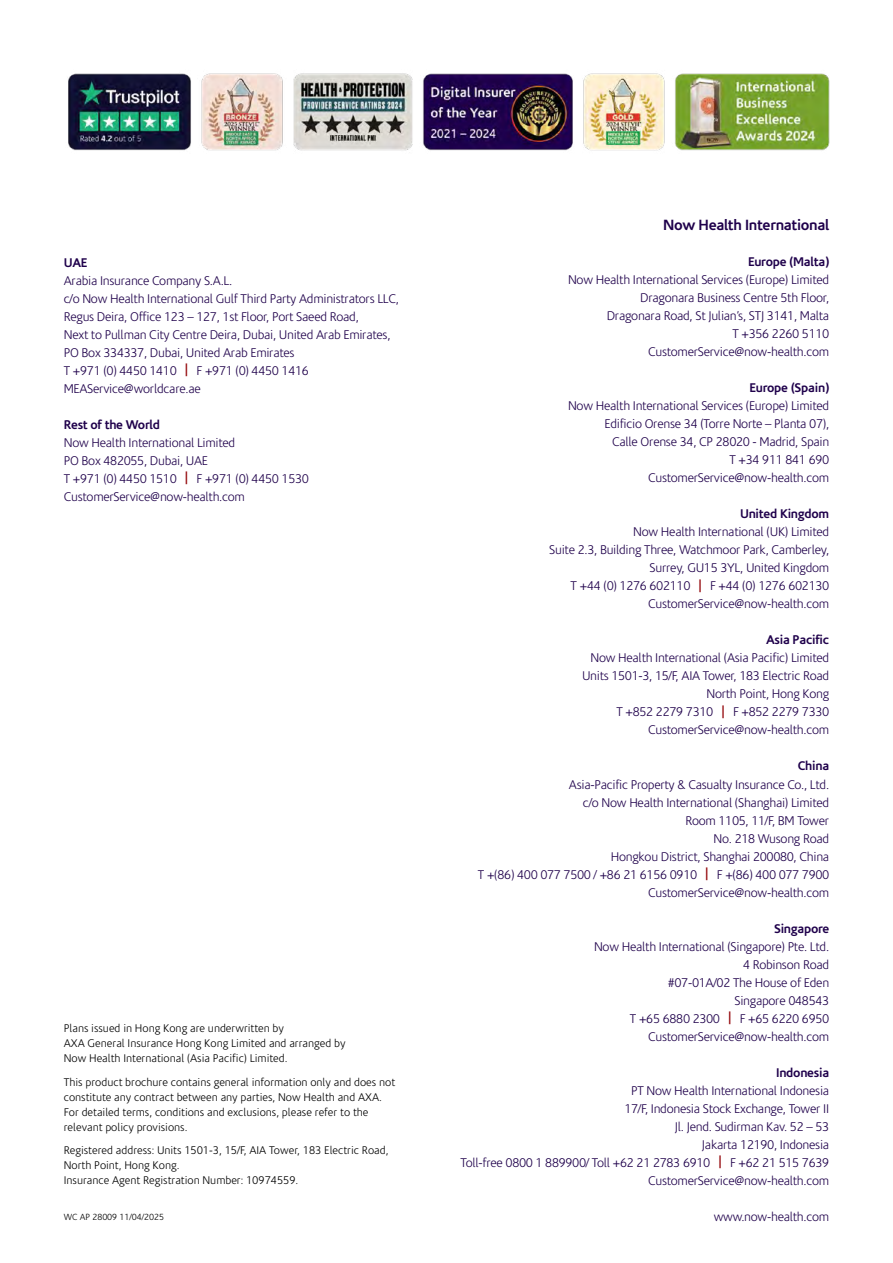
<style>
.page{position:relative;width:893px;height:1263px;background:#fff}
.page>*{position:absolute;margin:0;border:0;box-sizing:border-box;transform-origin:0 0}
.t1{font:700 15px "Corisande";letter-spacing:-.02em;color:#1f004b}
.t2{font:300 12.75px/18px "Corisande";letter-spacing:-.02em;color:#1f004b;text-align:right}
.t3{font:700 12.75px "Corisande";letter-spacing:-.02em;color:#1f004b}
.t4{font:300 11.25px/15px "Corisande";color:#000}
.t5{font:300 9px "Corisande";color:#000}
.s1{font-weight:700;color:#960c10}
</style>
<div class="page">
<img style="left:68px;top:73px;width:761px;height:78px">
<p class="t3" style="left:64px;top:255px;width:25px">UAE</p>
<p class="t2" style="left:64px;top:272px;width:337px;text-align:left">Arabia Insurance Company S.A.L.<br>c/o Now Health International Gulf Third Party Administrators LLC, Regus Deira, Office 123 – 127, 1st Floor, Port Saeed Road,<br>Next to Pullman City Centre Deira, Dubai, United Arab Emirates, PO Box 334337, Dubai, United Arab Emirates<br>T +971 (0) 4450 1410 <span class="s1">|</span> F +971 (0) 4450 1416<br>MEAService@worldcare.ae</p>
<p class="t3" style="left:64px;top:417px;width:98px">Rest of the World</p>
<p class="t2" style="left:64px;top:434px;width:247px;text-align:left">Now Health International Limited<br>PO Box 482055, Dubai, UAE<br>T +971 (0) 4450 1510 <span class="s1">|</span> F +971 (0) 4450 1530<br>CustomerService@now-health.com</p>
<p class="t4" style="left:64px;top:1021px;width:283px">Plans issued in Hong Kong are underwritten by<br>AXA General Insurance Hong Kong Limited and arranged by<br>Now Health International (Asia Pacific) Limited.</p>
<p class="t4" style="left:64px;top:1075px;width:333px">This product brochure contains general information only and does not constitute any contract between any parties, Now Health and AXA.<br>For detailed terms, conditions and exclusions, please refer to the relevant policy provisions.</p>
<p class="t4" style="left:64px;top:1143px;width:326px">Registered address: Units 1501-3, 15/F, AIA Tower, 183 Electric Road,<br>North Point, Hong Kong.<br>Insurance Agent Registration Number: 10974559.</p>
<p class="t5" style="left:64px;top:1213px;width:102px">WC AP 28009 11/04/2025</p>
<p class="t1" style="left:663px;top:217px;width:168px">Now Health International</p>
<p class="t3" style="left:748px;top:255px;width:83px">Europe (Malta)</p>
<p class="t2" style="left:568px;top:271px;width:263px">Now Health International Services (Europe) Limited Dragonara Business Centre 5th Floor,<br>Dragonara Road, St Julian’s, STJ 3141, Malta<br>T +356 2260 5110<br>CustomerService@now-health.com</p>
<p class="t3" style="left:749px;top:381px;width:81px">Europe (Spain)</p>
<p class="t2" style="left:568px;top:397px;width:263px">Now Health International Services (Europe) Limited Edificio Orense 34 (Torre Norte – Planta 07),<br>Calle Orense 34, CP 28020 - Madrid, Spain<br>T +34 911 841 690<br>CustomerService@now-health.com</p>
<p class="t3" style="left:740px;top:507px;width:91px">United Kingdom</p>
<p class="t2" style="left:549px;top:523px;width:281px">Now Health International (UK) Limited<br>Suite 2.3, Building Three, Watchmoor Park, Camberley, Surrey, GU15 3YL, United Kingdom<br>T +44 (0) 1276 602110 <span class="s1">|</span> F +44 (0) 1276 602130<br>CustomerService@now-health.com</p>
<p class="t3" style="left:766px;top:633px;width:65px">Asia Pacific</p>
<p class="t2" style="left:582px;top:649px;width:249px">Now Health International (Asia Pacific) Limited Units 1501-3, 15/F, AIA Tower, 183 Electric Road North Point, Hong Kong<br>T +852 2279 7310 <span class="s1">|</span> F +852 2279 7330<br>CustomerService@now-health.com</p>
<p class="t3" style="left:798px;top:759px;width:33px">China</p>
<p class="t2" style="left:478px;top:775px;width:353px">Asia-Pacific Property &amp; Casualty Insurance Co., Ltd.<br>c/o Now Health International (Shanghai) Limited<br>Room 1105, 11/F, BM Tower<br>No. 218 Wusong Road<br>Hongkou District, Shanghai 200080, China<br>T +(86) 400 077 7500 / +86 21 6156 0910 <span class="s1">|</span> F +(86) 400 077 7900<br>CustomerService@now-health.com</p>
<p class="t3" style="left:774px;top:921px;width:57px">Singapore</p>
<p class="t2" style="left:594px;top:938px;width:237px">Now Health International (Singapore) Pte. Ltd.<br>4 Robinson Road<br>#07-01A/02 The House of Eden<br>Singapore 048543<br>T +65 6880 2300 <span class="s1">|</span> F +65 6220 6950<br>CustomerService@now-health.com</p>
<p class="t3" style="left:776px;top:1065px;width:55px">Indonesia</p>
<p class="t2" style="left:460px;top:1082px;width:370px">PT Now Health International Indonesia<br>17/F, Indonesia Stock Exchange, Tower II<br>Jl. Jend. Sudirman Kav. 52 – 53<br>Jakarta 12190, Indonesia<br>Toll-free 0800 1 889900/ Toll +62 21 2783 6910 <span class="s1">|</span> F +62 21 515 7639<br>CustomerService@now-health.com</p>
<p class="t2" style="left:714px;top:1208px;width:117px">www.now-health.com</p>
</div>
